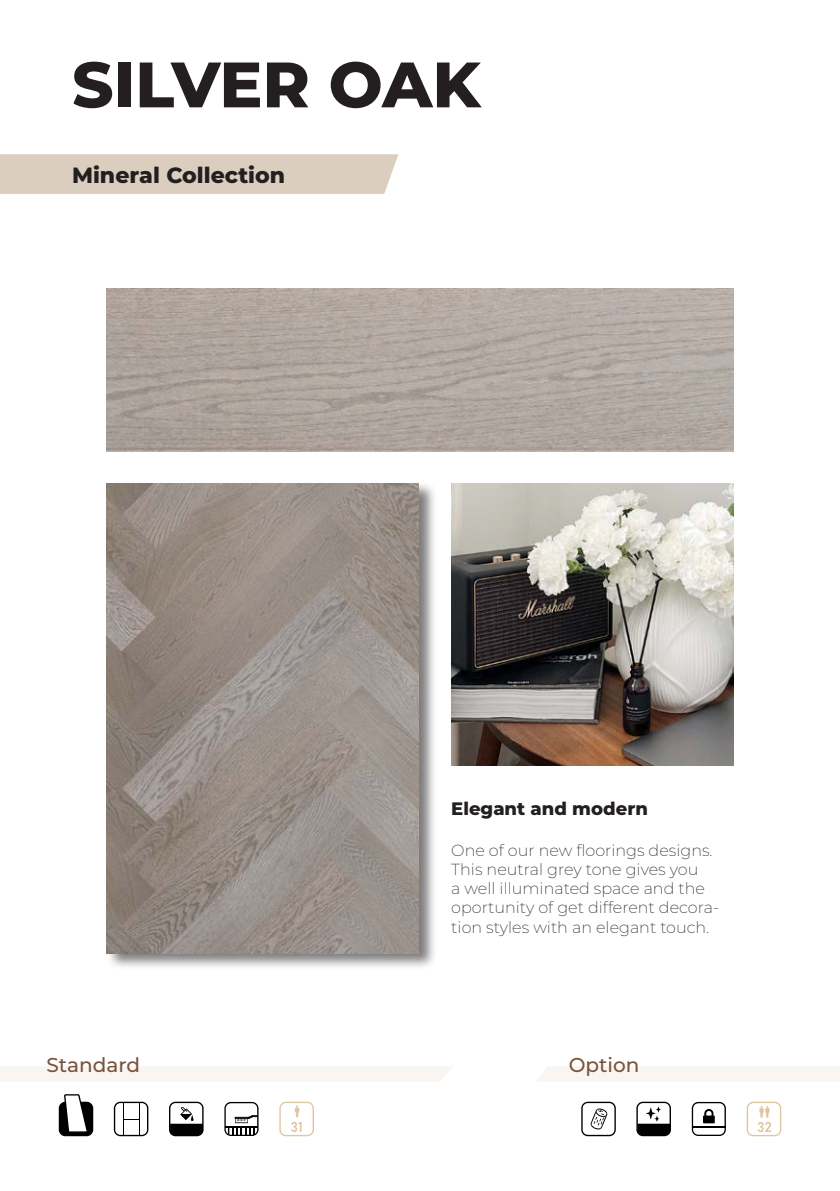
<style>
.page{position:relative;width:840px;height:1191px;background:#fff}
.page>*{position:absolute;margin:0;border:0;box-sizing:border-box;transform-origin:0 0}
.t1{font:800 64px "Montserrat";color:#231f20}
.t2{font:800 22px "Montserrat";color:#231f20}
.t3{font:500 20px "Montserrat";color:#7a533b}
.t4{font:800 18px "Montserrat";color:#231f20}
.t5{font:200 16px/19.2px "Montserrat";color:#231f20}
</style>
<div class="page">
<div style="left:0;top:154px;width:398px;height:40px;background:#dbcebf"></div>
<div style="left:106px;top:481px;width:331px;height:489px;background:#231f20;opacity:.59"></div>
<img style="left:107px;top:483px;width:312px;height:470px">
<img style="left:107px;top:288px;width:625px;height:163px">
<img style="left:451px;top:483px;width:281px;height:282px">
<div style="left:0;top:1066px;width:453px;height:15px;background:#f8f5f2"></div>
<div style="left:537px;top:1066px;width:302px;height:15px;background:#f8f5f2"></div>
<svg style="left:114px;top:1101px;width:34px;height:35px"></svg>
<svg style="left:636px;top:1101px;width:34px;height:35px"></svg>
<svg style="left:581px;top:1101px;width:34px;height:35px"></svg>
<svg style="left:691px;top:1102px;width:34px;height:34px"></svg>
<hr style="left:692px;top:1126px;width:33px;height:1px;background:#000">
<svg style="left:59px;top:1094px;width:34px;height:42px"></svg>
<svg style="left:169px;top:1101px;width:34px;height:35px"></svg>
<svg style="left:746px;top:1101px;width:34px;height:35px"></svg>
<svg style="left:224px;top:1102px;width:34px;height:34px"></svg>
<svg style="left:279px;top:1101px;width:35px;height:35px"></svg>
<p class="t1" style="left:72px;top:38px;width:410px">SILVER OAK</p>
<p class="t2" style="left:72px;top:159px;width:214px">Mineral Collection</p>
<p class="t4" style="left:451px;top:795px;width:198px">Elegant and modern</p>
<p class="t5" style="left:451px;top:840px;width:269px">One of our new floorings designs.<br>This neutral grey tone gives you<br>a well illuminated space and the oportunity of get different decora&shy;tion styles with an elegant touch.</p>
<p class="t3" style="left:46px;top:1051px;width:95px">Standard</p>
<p class="t3" style="left:568px;top:1051px;width:72px">Option</p>
</div>
